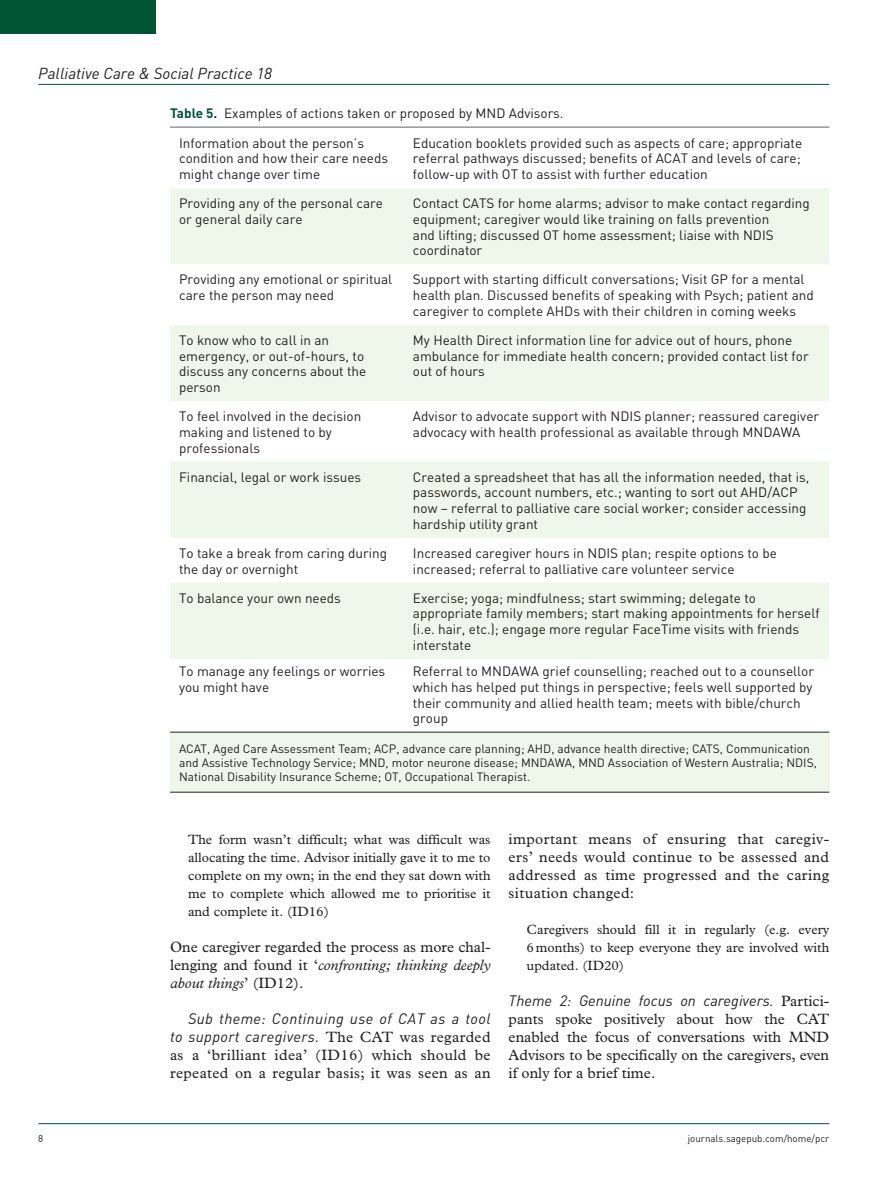
<style>
.page{position:relative;width:893px;height:1191px;background:#fff}
.page>*{position:absolute;margin:0;border:0;box-sizing:border-box;transform-origin:0 0}
.t1{font:italic 15.75px "DIN";color:#231f20}
.t2{font:15px/18px "Plantin Std";letter-spacing:.025em;color:#231f20;text-align:justify}
.t3{font:italic 15px/18px "DIN";letter-spacing:.025em;color:#231f20;text-align:right}
.t4{font:italic 15px "DIN";color:#231f20}
.t5{font:13.5px/15.8px "DIN";color:#231f20}
.t6{font:13.5px/18px "Plantin Std";color:#231f20;text-align:justify}
.t7{font:12px/14.2px "DIN";color:#231f20}
.t8{font:9.75px "DIN";color:#231f20}
.s1{font-weight:700;color:#015436}
.s2{font-style:italic}
.s3{font-family:"Plantin Std";font-style:normal}
</style>
<div class="page">
<hr style="left:38px;top:84px;width:791px;height:1px;background:#015436">
<hr style="left:38px;top:1123px;width:791px;height:1px;background:#015436">
<div style="left:0;top:0;width:155px;height:34px;background:#015436"></div>
<div style="left:170px;top:732px;width:659px;height:60px;background:#eff7ea"></div>
<hr style="left:170px;top:127px;width:659px;height:1px;background:#231f20">
<hr style="left:170px;top:791px;width:659px;height:1px;background:#231f20">
<svg style="left:170px;top:188px;width:659px;height:471px;fill:#eff7ea"></svg>
<hr style="left:170px;top:731px;width:234px;height:1px;background:#231f20">
<hr style="left:404px;top:731px;width:425px;height:1px;background:#231f20">
<p class="t1" style="left:38px;top:63px;width:235px">Palliative Care &amp; Social Practice 18</p>
<p class="t5" style="left:170px;top:105px;width:395px"><span class="s1">Table 5.</span> Examples of actions taken or proposed by MND Advisors.</p>
<p class="t5" style="left:179px;top:135px;width:210px">Information about the person’s condition and how their care needs might change over time</p>
<p class="t5" style="left:413px;top:135px;width:391px;text-align:justify">Education booklets provided such as aspects of care; appropriate referral pathways discussed; benefits of ACAT and levels of care; follow-up with OT to assist with further education</p>
<p class="t5" style="left:179px;top:195px;width:205px">Providing any of the personal care or general daily care</p>
<p class="t5" style="left:413px;top:195px;width:398px">Contact CATS for home alarms; advisor to make contact regarding equipment; caregiver would like training on falls prevention<br>and lifting; discussed OT home assessment; liaise with NDIS coordinator</p>
<p class="t5" style="left:179px;top:271px;width:215px">Providing any emotional or spiritual care the person may need</p>
<p class="t5" style="left:413px;top:271px;width:402px">Support with starting difficult conversations; Visit GP for a mental health plan. Discussed benefits of speaking with Psych; patient and caregiver to complete AHDs with their children in coming weeks</p>
<p class="t5" style="left:179px;top:332px;width:189px">To know who to call in an emergency, or out-of-hours, to discuss any concerns about the person</p>
<p class="t5" style="left:413px;top:332px;width:397px">My Health Direct information line for advice out of hours, phone ambulance for immediate health concern; provided contact list for out of hours</p>
<p class="t5" style="left:179px;top:408px;width:184px">To feel involved in the decision making and listened to by professionals</p>
<p class="t5" style="left:413px;top:408px;width:408px">Advisor to advocate support with NDIS planner; reassured caregiver advocacy with health professional as available through MNDAWA</p>
<p class="t5" style="left:179px;top:469px;width:184px">Financial, legal or work issues</p>
<p class="t5" style="left:413px;top:469px;width:398px">Created a spreadsheet that has all the information needed, that is, passwords, account numbers, etc.; wanting to sort out AHD/ACP now – referral to palliative care social worker; consider accessing hardship utility grant</p>
<p class="t5" style="left:179px;top:545px;width:209px">To take a break from caring during the day or overnight</p>
<p class="t5" style="left:413px;top:545px;width:366px">Increased caregiver hours in NDIS plan; respite options to be increased; referral to palliative care volunteer service</p>
<p class="t5" style="left:179px;top:590px;width:163px">To balance your own needs</p>
<p class="t5" style="left:413px;top:590px;width:408px">Exercise; yoga; mindfulness; start swimming; delegate to appropriate family members; start making appointments for herself (i.e. hair, etc.); engage more regular FaceTime visits with friends interstate</p>
<p class="t5" style="left:179px;top:663px;width:208px">To manage any feelings or worries you might have</p>
<p class="t5" style="left:413px;top:663px;width:403px">Referral to MNDAWA grief counselling; reached out to a counsellor which has helped put things in perspective; feels well supported by their community and allied health team; meets with bible/church group</p>
<p class="t7" style="left:179px;top:741px;width:639px">ACAT, Aged Care Assessment Team; ACP, advance care planning; AHD, advance health directive; CATS, Communication and Assistive Technology Service; MND, motor neurone disease; MNDAWA, MND Association of Western Australia; NDIS,<br>National Disability Insurance Scheme; OT, Occupational Therapist.</p>
<p class="t6" style="left:188px;top:830px;width:304px">The form wasn’t difficult; what was difficult was allocating the time. Advisor initially gave it to me to complete on my own; in the end they sat down with me to complete which allowed me to prioritise it and complete it. (ID16)</p>
<p class="t2" style="left:170px;top:938px;width:322px">One caregiver regarded the process as more chal&shy;lenging and found it ‘<span class="s2">confronting; thinking deeply about things</span>’ (ID12).</p>
<p class="t3" style="left:170px;top:1009px;width:322px">Sub theme: Continuing use of CAT as a tool<br>to support caregivers. <span class="s3">The CAT was regarded</span></p>
<p class="t2" style="left:170px;top:1046px;width:322px">as a ‘brilliant idea’ (ID16) which should be repeated on a regular basis; it was seen as an</p>
<p class="t2" style="left:509px;top:830px;width:322px">important means of ensuring that caregiv&shy;ers’ needs would continue to be assessed and addressed as time progressed and the caring situation changed:</p>
<p class="t6" style="left:527px;top:920px;width:304px">Caregivers should fill it in regularly (e.g. every 6months) to keep everyone they are involved with updated. (ID20)</p>
<p class="t4" style="left:509px;top:991px;width:322px">Theme 2: Genuine focus on caregivers. <span class="s3">Partici-</span></p>
<p class="t2" style="left:509px;top:1010px;width:322px">pants spoke positively about how the CAT enabled the focus of conversations with MND Advisors to be specifically on the caregivers, even if only for a brief time.</p>
<p class="t8" style="left:38px;top:1132px;width:7px">8</p>
<p class="t8" style="left:688px;top:1132px;width:143px">journals.sagepub.com/home/pcr</p>
</div>
